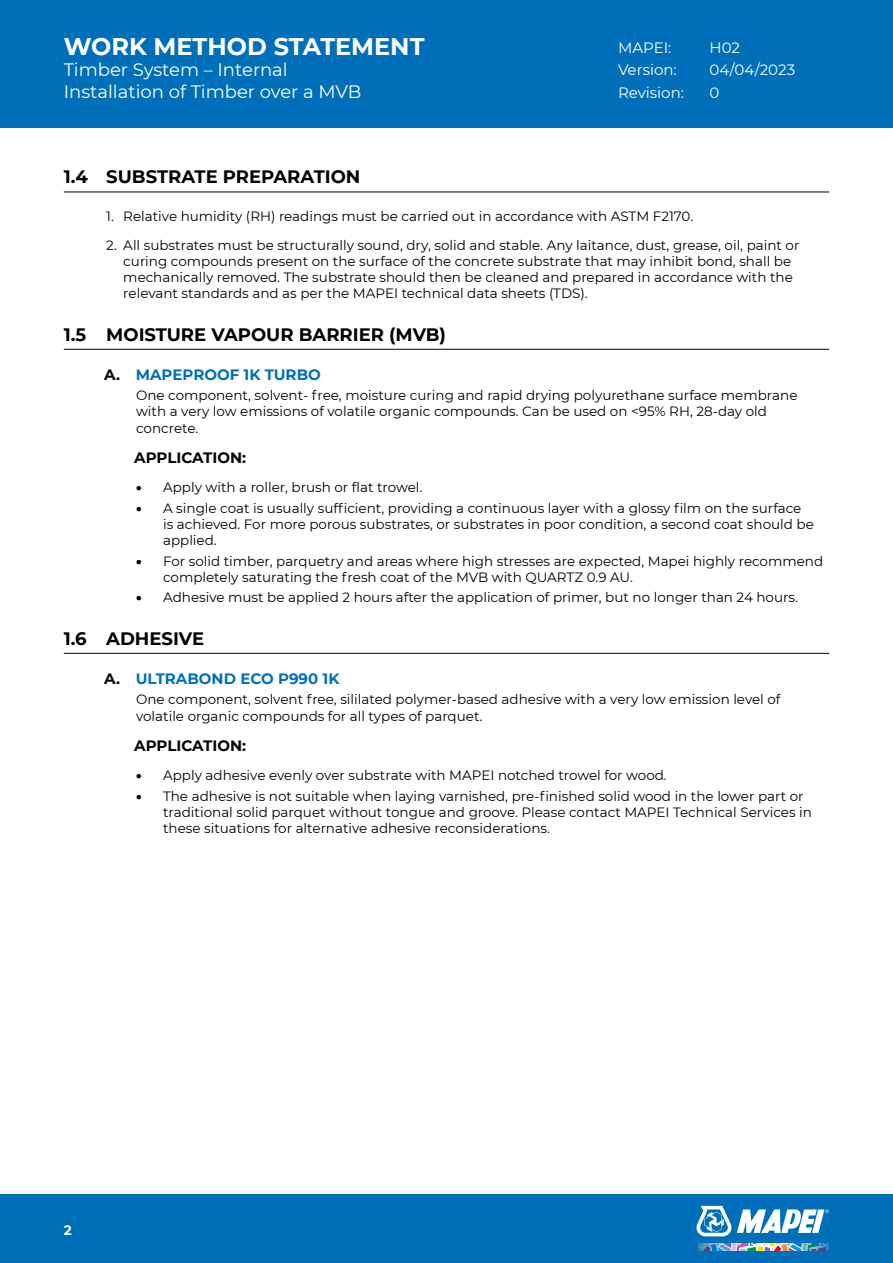
<style>
.page{position:relative;width:893px;height:1263px;background:#fff}
.page>*{position:absolute;margin:0;border:0;box-sizing:border-box;transform-origin:0 0}
.t1{font:700 24px "Montserrat";color:#fff}
.t2{font:700 18px "Montserrat";color:#000}
.t3{font:18px/21.6px "Montserrat";color:#fff}
.t4{font:700 15px "Montserrat";color:#006fb9}
.t5{font:15px "Montserrat";color:#fff}
.t6{font:700 15px "Montserrat";color:#000}
.t7{font:13.5px/16.2px "Montserrat";color:#000}
.t8{font:700 13.5px "Montserrat";color:#fff}
.s1{color:#000}
.s2{font-weight:900}
</style>
<div class="page">
<div style="left:0;top:0;width:893px;height:128px;background:#006fb9"></div>
<div style="left:0;top:1195px;width:893px;height:68px;background:#006fb9"></div>
<svg style="left:697px;top:1243px;width:132px;height:8px"></svg>
<svg style="left:697px;top:1206px;width:34px;height:30px"></svg>
<svg style="left:737px;top:1209px;width:92px;height:24px"></svg>
<hr style="left:64px;top:192px;width:765px;height:1px;background:#000">
<hr style="left:64px;top:349px;width:765px;height:1px;background:#000">
<hr style="left:64px;top:653px;width:765px;height:1px;background:#000">
<h1 class="t1" style="left:64px;top:29px;width:362px">WORK METHOD STATEMENT</h1>
<h2 class="t3" style="left:64px;top:58px;width:299px">Timber System – Internal<br>Installation of Timber over a MVB</h2>
<p class="t5" style="left:618px;top:37px;width:55px">MAPEI:</p>
<p class="t5" style="left:709px;top:37px;width:32px">H02</p>
<p class="t5" style="left:618px;top:60px;width:60px">Version:</p>
<p class="t5" style="left:709px;top:60px;width:87px">04/04/2023</p>
<p class="t5" style="left:618px;top:82px;width:68px">Revision:</p>
<p class="t5" style="left:709px;top:82px;width:11px">0</p>
<h2 class="t2" style="left:64px;top:164px;width:298px">1.4 SUBSTRATE PREPARATION</h2>
<p class="t7" style="left:106px;top:207px;width:588px">1. Relative humidity (RH) readings must be carried out in accordance with ASTM F2170.</p>
<p class="t7" style="left:123px;top:236px;width:678px;text-indent:-17px">2. All substrates must be structurally sound, dry, solid and stable. Any laitance, dust, grease, oil, paint or curing compounds present on the surface of the concrete substrate that may inhibit bond, shall be mechanically removed. The substrate should then be cleaned and prepared in accordance with the relevant standards and as per the MAPEI technical data sheets (TDS).</p>
<h2 class="t2" style="left:64px;top:321px;width:384px">1.5 MOISTURE VAPOUR BARRIER (MVB)</h2>
<p class="t4" style="left:104px;top:364px;width:218px"><span class="s1">A.</span> MAPEPROOF 1K TURBO</p>
<p class="t7" style="left:136px;top:387px;width:663px">One component, solvent- free, moisture curing and rapid drying polyurethane surface membrane with a very low emissions of volatile organic compounds. Can be used on &lt;95% RH, 28-day old concrete.</p>
<p class="t6" style="left:134px;top:447px;width:113px">APPLICATION:</p>
<p class="t7" style="left:136px;top:479px;width:288px"><span class="s2">•</span> Apply with a roller, brush or flat trowel.</p>
<p class="t7" style="left:163px;top:499px;width:652px;text-indent:-27px"><span class="s2">•</span> A single coat is usually sufficient, providing a continuous layer with a glossy film on the surface is achieved. For more porous substrates, or substrates in poor condition, a second coat should be applied.</p>
<p class="t7" style="left:163px;top:552px;width:662px;text-indent:-27px"><span class="s2">•</span> For solid timber, parquetry and areas where high stresses are expected, Mapei highly recommend completely saturating the fresh coat of the MVB with QUARTZ 0.9 AU.</p>
<p class="t7" style="left:136px;top:589px;width:663px"><span class="s2">•</span> Adhesive must be applied 2 hours after the application of primer, but no longer than 24 hours.</p>
<h2 class="t2" style="left:64px;top:625px;width:142px">1.6 ADHESIVE</h2>
<p class="t4" style="left:104px;top:668px;width:237px"><span class="s1">A.</span> ULTRABOND ECO P990 1K</p>
<p class="t7" style="left:136px;top:691px;width:646px">One component, solvent free, sililated polymer-based adhesive with a very low emission level of volatile organic compounds for all types of parquet.</p>
<p class="t6" style="left:134px;top:735px;width:113px">APPLICATION:</p>
<p class="t7" style="left:136px;top:767px;width:532px"><span class="s2">•</span> Apply adhesive evenly over substrate with MAPEI notched trowel for wood.</p>
<p class="t7" style="left:163px;top:787px;width:650px;text-indent:-27px"><span class="s2">•</span> The adhesive is not suitable when laying varnished, pre-finished solid wood in the lower part or traditional solid parquet without tongue and groove. Please contact MAPEI Technical Services in these situations for alternative adhesive reconsiderations.</p>
<p class="t8" style="left:64px;top:1220px;width:9px">2</p>
</div>
